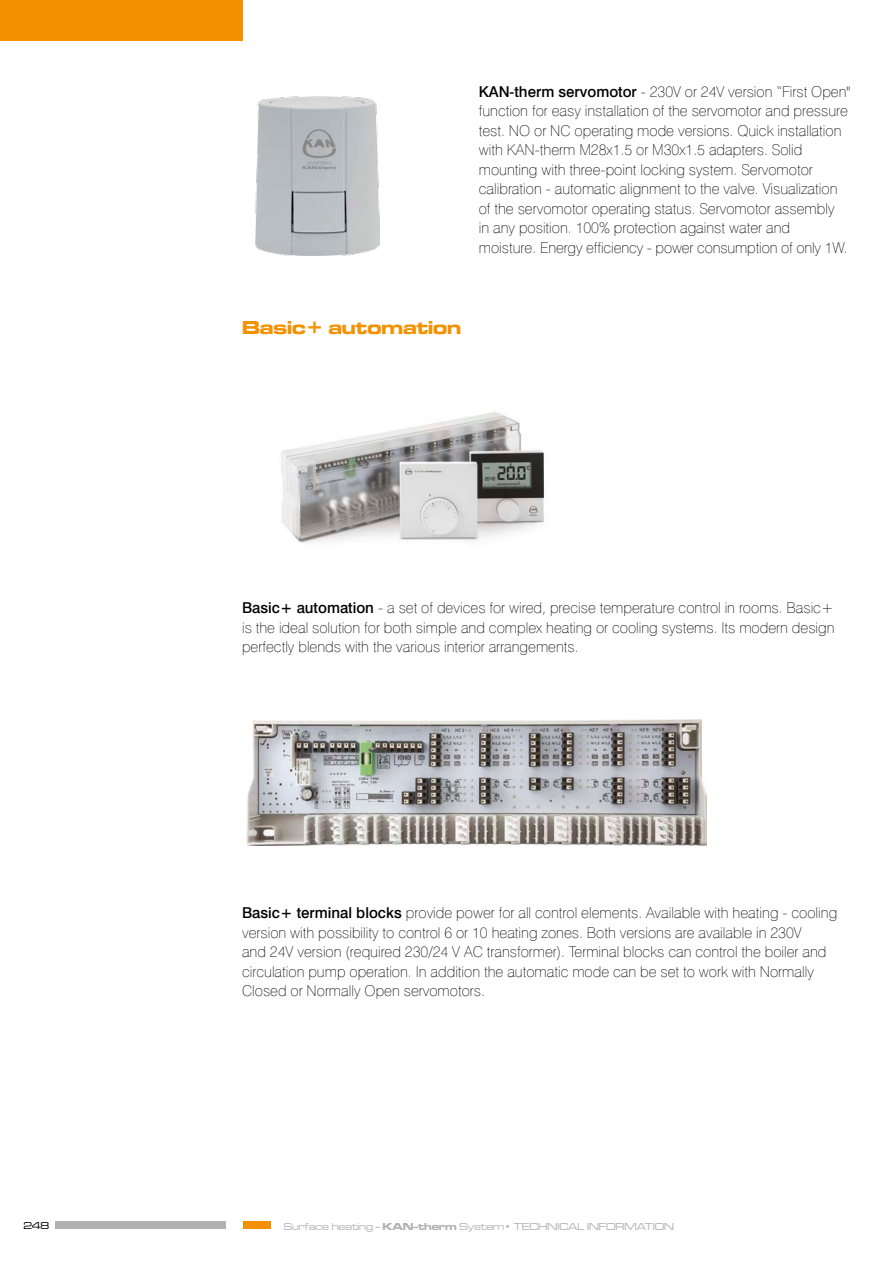
<style>
.page{position:relative;width:893px;height:1263px;background:#fff}
.page>*{position:absolute;margin:0;border:0;box-sizing:border-box;transform-origin:0 0}
.t1{font:19.5px "Microgramma D Bol Ext";color:#f39100}
.t2{font:15px/19.5px "Swis 721 Th EU";color:#000}
.t3{font:10.5px "Microgramma D Med Ext";color:#b2b2b2}
.t4{font:10.5px "Microgramma D Med Ext";color:#000}
.s1{font-family:"Swis 721 Md EU"}
.s2{font-family:"Microgramma D Bol Ext"}
</style>
<div class="page">
<div style="left:0;top:0;width:242px;height:41px;background:#f39100"></div>
<div style="left:243px;top:1222px;width:28px;height:7px;background:#f39100"></div>
<div style="left:55px;top:1222px;width:170px;height:7px;background:#b2b2b2"></div>
<img style="left:255px;top:96px;width:124px;height:159px">
<img style="left:281px;top:412px;width:264px;height:131px">
<img style="left:247px;top:720px;width:459px;height:126px">
<p class="t2" style="left:479px;top:82px;width:373px"><span class="s1">KAN-therm servomotor</span> - 230V or 24V version “First Open" function for easy installation of the servomotor and pressure test. NO or NC operating mode versions. Quick installation with KAN-therm M28x1.5 or M30x1.5 adapters. Solid mounting with three-point locking system. Servomotor calibration - automatic alignment to the valve. Visualization of the servomotor operating status. Servomotor assembly<br>in any position. 100% protection against water and moisture. Energy efficiency - power consumption of only 1W.</p>
<h1 class="t1" style="left:242px;top:314px;width:221px">Basic+ automation</h1>
<p class="t2" style="left:242px;top:598px;width:594px;text-align:justify"><span class="s1">Basic+ automation</span> - a set of devices for wired, precise temperature control in rooms. Basic+ is the ideal solution for both simple and complex heating or cooling systems. Its modern design perfectly blends with the various interior arrangements.</p>
<p class="t2" style="left:242px;top:903px;width:597px"><span class="s1">Basic+ terminal blocks</span> provide power for all control elements. Available with heating - cooling version with possibility to control 6 or 10 heating zones. Both versions are available in 230V<br>and 24V version (required 230/24 V AC transformer). Terminal blocks can control the boiler and circulation pump operation. In addition the automatic mode can be set to work with Normally Closed or Normally Open servomotors.</p>
<p class="t4" style="left:23px;top:1219px;width:27px">248</p>
<p class="t3" style="left:284px;top:1220px;width:392px">Surface heating - <span class="s2">KAN‑therm</span> System• TECHNICAL INFORMATION</p>
</div>
